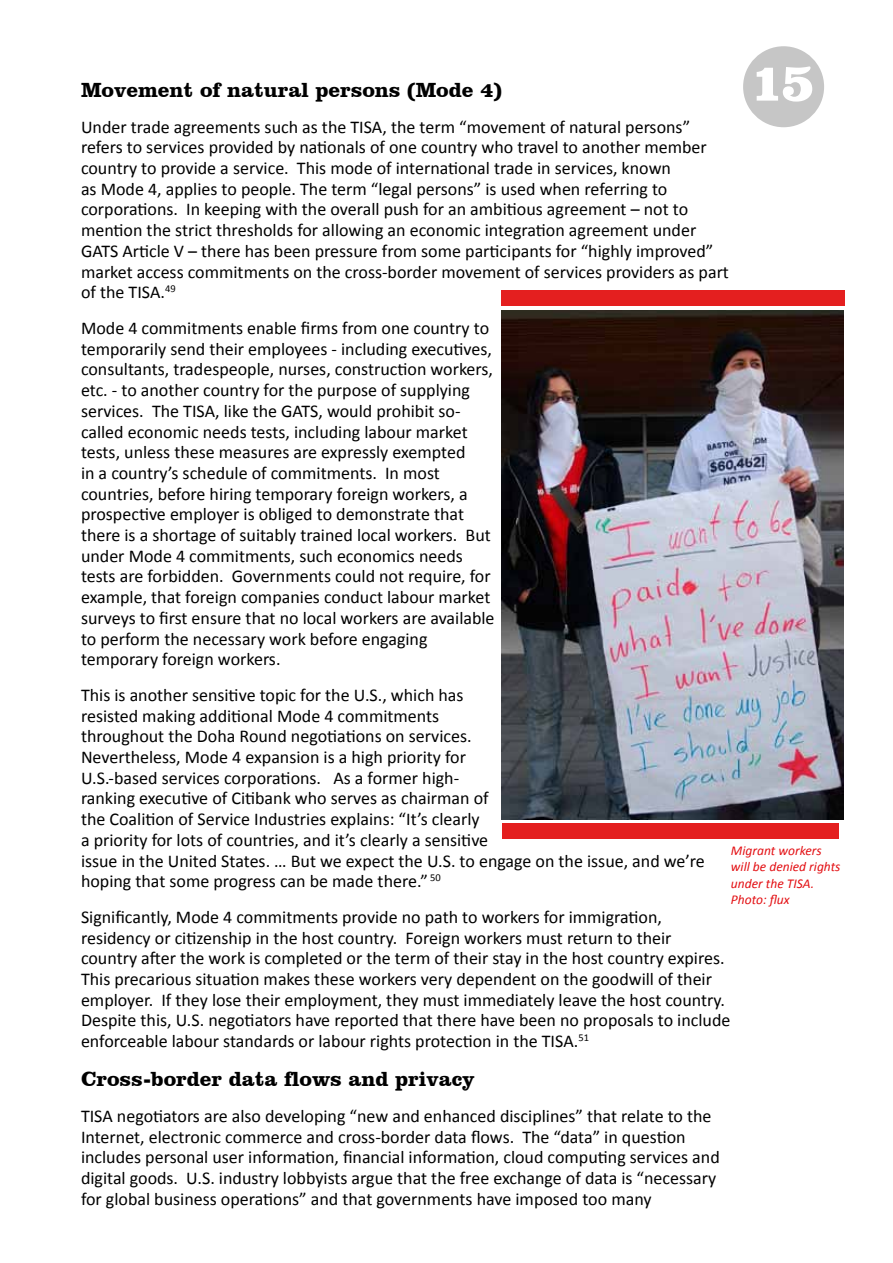
<style>
.page{position:relative;width:893px;height:1263px;background:#fff}
.page>*{position:absolute;margin:0;border:0;box-sizing:border-box;transform-origin:0 0}
.t1{font:900 54px "Clarendon BT";color:#fff}
.t2{font:700 21px "Clarendon BT";color:#000}
.t3{font:18px/20.7px "Calibri";color:#000}
.t4{font:italic 13.5px/16.2px "Calibri";color:#e30f13}
</style>
<div class="page">
<div style="left:743px;top:46px;width:81px;height:81px;background:#c6c6c6;border-radius:50%"></div>
<svg style="left:501px;top:290px;width:338px;height:534px"></svg>
<img style="left:502px;top:310px;width:342px;height:509px">
<div style="left:502px;top:824px;width:337px;height:15px;background:#e41f1f"></div>
<div style="left:502px;top:290px;width:343px;height:15px;background:#e41f1f"></div>
<h1 class="t1" style="left:750px;top:49px;width:67px">15</h1>
<p class="t2" style="left:81px;top:77px;width:422px">Movement of natural persons (Mode 4)</p>
<p class="t3" style="left:81px;top:115px;width:649px">Under trade agreements such as the TISA, the term “movement of natural persons” refers to services provided by nationals of one country who travel to another member country to provide a service. This mode of international trade in services, known<br>as Mode 4, applies to people. The term “legal persons” is used when referring to corporations. In keeping with the overall push for an ambitious agreement – not to mention the strict thresholds for allowing an economic integration agreement under GATS Article V – there has been pressure from some participants for “highly improved” market access commitments on the cross-border movement of services providers as part of the TISA.<sup>49</sup></p>
<p class="t3" style="left:81px;top:317px;width:415px">Mode 4 commitments enable firms from one country to temporarily send their employees - including executives, consultants, tradespeople, nurses, construction workers, etc. - to another country for the purpose of supplying services. The TISA, like the GATS, would prohibit so&shy;called economic needs tests, including labour market tests, unless these measures are expressly exempted<br>in a country’s schedule of commitments. In most countries, before hiring temporary foreign workers, a prospective employer is obliged to demonstrate that there is a shortage of suitably trained local workers. But under Mode 4 commitments, such economics needs tests are forbidden. Governments could not require, for example, that foreign companies conduct labour market surveys to first ensure that no local workers are available to perform the necessary work before engaging temporary foreign workers.</p>
<p class="t3" style="left:81px;top:684px;width:625px">This is another sensitive topic for the U.S., which has<br>resisted making additional Mode 4 commitments<br>throughout the Doha Round negotiations on services.<br>Nevertheless, Mode 4 expansion is a high priority for<br>U.S.-based services corporations. As a former high-<br>ranking executive of Citibank who serves as chairman of<br>the Coalition of Service Industries explains: “It’s clearly<br>a priority for lots of countries, and it’s clearly a sensitive<br>issue in the United States. … But we expect the U.S. to engage on the issue, and we’re hoping that some progress can be made there.” <sup>50</sup></p>
<p class="t3" style="left:81px;top:906px;width:651px">Significantly, Mode 4 commitments provide no path to workers for immigration, residency or citizenship in the host country. Foreign workers must return to their country after the work is completed or the term of their stay in the host country expires.<br>This precarious situation makes these workers very dependent on the goodwill of their employer. If they lose their employment, they must immediately leave the host country.<br>Despite this, U.S. negotiators have reported that there have been no proposals to include enforceable labour standards or labour rights protection in the TISA.<sup>51</sup></p>
<p class="t2" style="left:81px;top:1066px;width:395px">Cross-border data flows and privacy</p>
<p class="t3" style="left:81px;top:1105px;width:640px">TISA negotiators are also developing “new and enhanced disciplines” that relate to the Internet, electronic commerce and cross-border data flows. The “data” in question includes personal user information, financial information, cloud computing services and digital goods. U.S. industry lobbyists argue that the free exchange of data is “necessary for global business operations” and that governments have imposed too many</p>
<p class="t4" style="left:731px;top:842px;width:111px">Migrant workers will be denied rights under the TISA.<br>Photo: flux</p>
</div>
